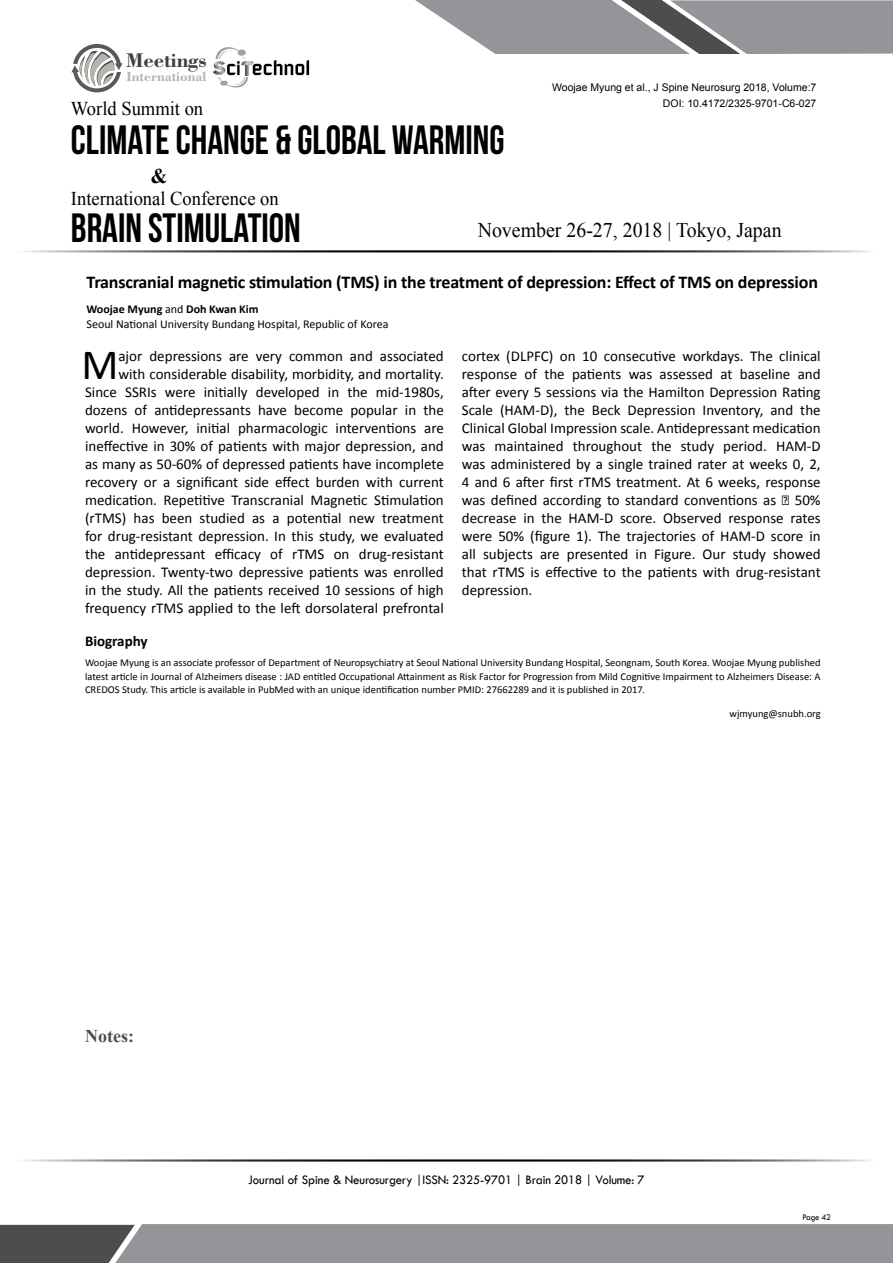
<style>
.page{position:relative;width:893px;height:1263px;background:#fff}
.page>*{position:absolute;margin:0;border:0;box-sizing:border-box;transform-origin:0 0}
.t1{font:43.35px "Calibri";color:#000}
.t2{font:40.8px/88.1px "Bebas Neue";color:#000;scale:.95 1}
.t3{font:700 21px "Bodoni BT";color:#414042}
.t4{font:20.85px "Times New Roman";color:#000;scale:.95 1}
.t5{font:700 20.85px "Times New Roman";color:#000;scale:.95 1}
.t6{font:19.5px "Times New Roman";color:#000;scale:.95 1}
.t7{font:700 18px "Calibri";letter-spacing:-.01em;color:#000}
.t8{font:700 18px "Times New Roman";color:#4d4d4f}
.t9{font:15px/18px "Calibri";color:#000;text-align:right}
.t10{font:700 15px "Calibri";color:#000}
.t11{font:700 13.95px "Bodoni BT";color:#b3b6af}
.t12{font:13.5px "Tw Cen";letter-spacing:-.01em;color:#000;scale:.95 1}
.t13{font:12px/15px "Calibri";color:#000}
.t14{font:10.5px/13.5px "Calibri";color:#000;text-align:justify}
.t15{font:10.5px/15.6px "Arial";color:#000;text-align:right}
.t16{font:9px "Tw Cen";letter-spacing:-.02em;color:#000;scale:.95 1}
.s1{font-weight:700}
</style>
<div class="page">
<hr style="left:14px;top:250px;width:859px;height:2px;background:#000">
<hr style="left:14px;top:1159px;width:859px;height:2px;background:#000">
<svg style="left:415px;top:0;width:478px;height:54px;background:#9a9c9e"></svg>
<svg style="left:0;top:1224px;width:893px;height:39px;background:#8b8c8f"></svg>
<svg style="left:71px;top:44px;width:52px;height:48px"></svg>
<svg style="left:213px;top:47px;width:96px;height:41px"></svg>
<h3 class="t3" style="left:126px;top:47px;width:82px">Meetings</h3>
<p class="t11" style="left:127px;top:68px;width:81px">International</p>
<h3 class="t6" style="left:71px;top:96px;width:141px">World Summit on</h3>
<p class="t15" style="left:552px;top:80px;width:266px">Woojae Myung et al., J Spine Neurosurg 2018, Volume:7<br>DOI: 10.4172/2325-9701-C6-027</p>
<h2 class="t2" style="left:71px;top:96px;width:458px">CLIMATE CHANGE &amp; GLOBAL WARMING<br>BRAIN STIMULATION</h2>
<h3 class="t5" style="left:151px;top:161px;width:19px">&amp;</h3>
<h3 class="t6" style="left:71px;top:185px;width:220px">International Conference on</h3>
<h3 class="t4" style="left:478px;top:216px;width:321px">November 26-27, 2018 | Tokyo, Japan</h3>
<p class="t7" style="left:87px;top:270px;width:733px">Transcranial magnetic stimulation (TMS) in the treatment of depression: Effect of TMS on depression</p>
<p class="t13" style="left:87px;top:302px;width:303px"><span class="s1">Woojae Myung</span> and <span class="s1">Doh Kwan Kim<br></span>Seoul National University Bundang Hospital, Republic of Korea</p>
<p class="t9" style="left:85px;top:347px;width:360px">ajor depressions are very common and associated<br>with considerable disability, morbidity, and mortality.<br>Since SSRIs were initially developed in the mid-1980s, dozens of antidepressants have become popular in the world. However, initial pharmacologic interventions are ineffective in 30% of patients with major depression, and as many as 50-60% of depressed patients have incomplete recovery or a significant side effect burden with current medication. Repetitive Transcranial Magnetic Stimulation (rTMS) has been studied as a potential new treatment for drug-resistant depression. In this study, we evaluated the antidepressant efficacy of rTMS on drug-resistant depression. Twenty-two depressive patients was enrolled in the study. All the patients received 10 sessions of high frequency rTMS applied to the left dorsolateral prefrontal</p>
<p class="t9" style="left:462px;top:347px;width:360px;text-align:justify">cortex (DLPFC) on 10 consecutive workdays. The clinical response of the patients was assessed at baseline and after every 5 sessions via the Hamilton Depression Rating Scale (HAM-D), the Beck Depression Inventory, and the Clinical Global Impression scale. Antidepressant medication was maintained throughout the study period. HAM-D was administered by a single trained rater at weeks 0, 2, 4 and 6 after first rTMS treatment. At 6 weeks, response was defined according to standard conventions as ⩾ 50% decrease in the HAM-D score. Observed response rates were 50% (figure 1). The trajectories of HAM-D score in all subjects are presented in Figure. Our study showed that rTMS is effective to the patients with drug-resistant depression.</p>
<p class="t10" style="left:85px;top:632px;width:64px">Biography</p>
<p class="t14" style="left:85px;top:656px;width:737px">Woojae Myung is an associate professor of Department of Neuropsychiatry at Seoul National University Bundang Hospital, Seongnam, South Korea. Woojae Myung published latest article in Journal of Alzheimers disease : JAD entitled Occupational Attainment as Risk Factor for Progression from Mild Cognitive Impairment to Alzheimers Disease: A CREDOS Study. This article is available in PubMed with an unique identification number PMID: 27662289 and it is published in 2017.</p>
<p class="t14" style="left:729px;top:707px;width:93px">wjmyung@snubh.org</p>
<h1 class="t1" style="left:81px;top:337px;width:39px">M</h1>
<p class="t8" style="left:85px;top:1024px;width:50px">Notes:</p>
<p class="t12" style="left:248px;top:1172px;width:419px">Journal of Spine &amp; Neurosurgery |ISSN: 2325-9701 | Brain 2018 | Volume: 7</p>
<p class="t16" style="left:802px;top:1212px;width:32px">Page 42</p>
</div>
